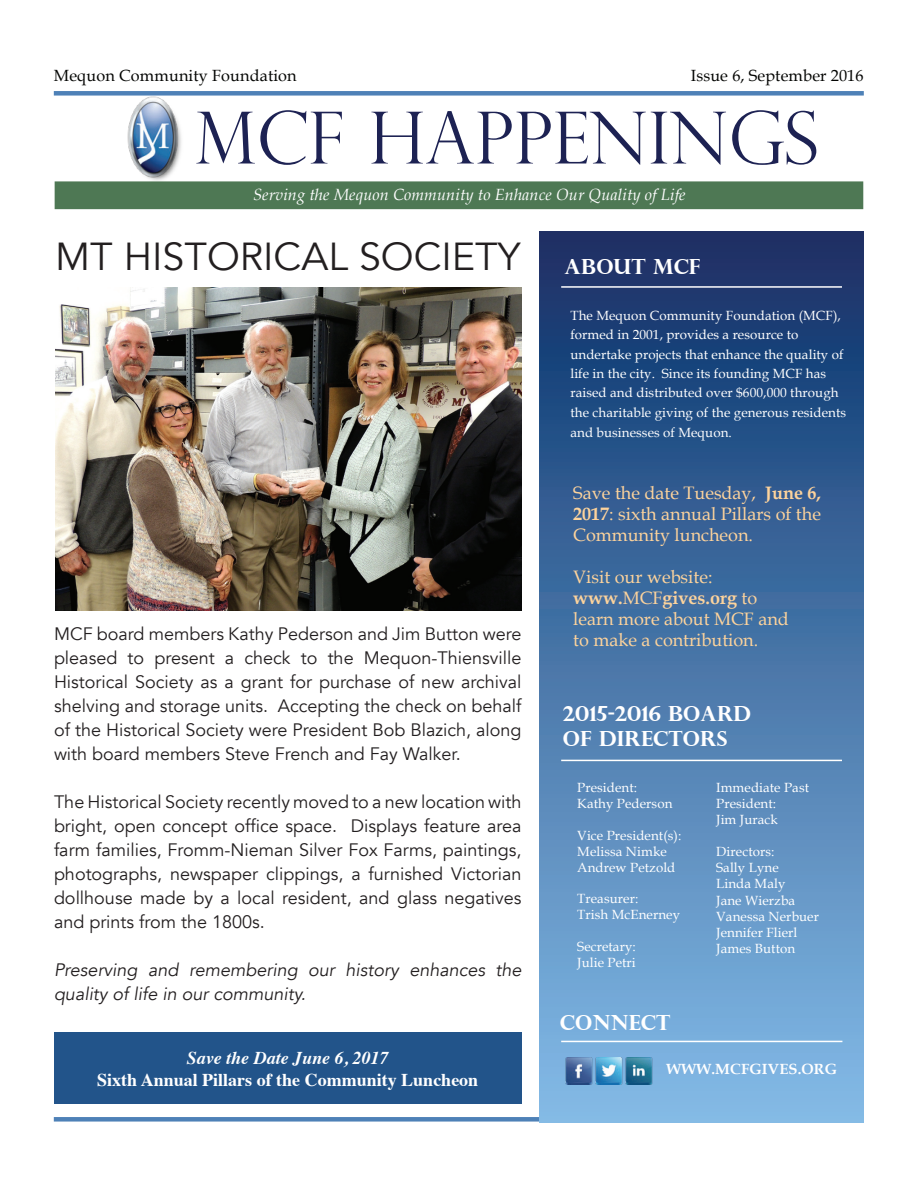
<style>
.page{position:relative;width:918px;height:1188px;background:#fff}
.page>*{position:absolute;margin:0;border:0;box-sizing:border-box;transform-origin:0 0}
.t1{font:300 72px "Perpetua Titling";color:#1d2253}
.t2{font:39px "Avenir";color:#231f20}
.t3{font:700 20.85px/25.2px "Perpetua Titling";letter-spacing:.005em;color:#fff}
.t4{font:18px/24px "Avenir";color:#231f20;text-align:justify}
.t5{font:18px/21px "Book Antiqua";color:#fdd39c;text-align:justify}
.t6{font:italic 18px/24px "Avenir";color:#231f20}
.t7{font:700 18px "Times";color:#fff}
.t8{font:italic 700 18px "Times";color:#fff}
.t9{font:italic 16.2px "Book Antiqua";letter-spacing:.01em;color:#fff}
.t10{font:16.2px "Book Antiqua";letter-spacing:.01em;color:#040503}
.t11{font:700 14.7px "Book Antiqua";letter-spacing:.01em;color:#fff}
.t12{font:13.35px/16.2px "Book Antiqua";letter-spacing:.005em;color:#fff}
.s1{font-weight:700}
</style>
<div class="page">
<div style="left:54px;top:91px;width:810px;height:5px;background:#4e81b7"></div>
<div style="left:54px;top:1117px;width:810px;height:5px;background:#4e81b7"></div>
<div style="left:540px;top:231px;width:324px;height:891px;background:linear-gradient(to bottom,#103068,#84bdea)"></div>
<hr style="left:561px;top:1041px;width:281px;height:1px;background:#fff">
<hr style="left:561px;top:286px;width:281px;height:2px;background:#fff">
<div style="left:55px;top:181px;width:808px;height:28px;background:#4e7854"></div>
<img style="left:120px;top:95px;width:66px;height:87px">
<img style="left:626px;top:1057px;width:27px;height:27px">
<img style="left:596px;top:1058px;width:27px;height:27px">
<img style="left:566px;top:1058px;width:27px;height:27px">
<hr style="left:561px;top:760px;width:281px;height:1px;background:#fff">
<img style="left:55px;top:288px;width:467px;height:323px">
<div style="left:54px;top:1032px;width:468px;height:72px;background:#22548a"></div>
<p class="t10" style="left:54px;top:66px;width:244px">Mequon Community Foundation</p>
<p class="t10" style="left:691px;top:66px;width:174px">Issue 6, September 2016</p>
<h1 class="t1" style="left:195px;top:94px;width:625px">MCF HAPPENINGS</h1>
<p class="t9" style="left:253px;top:185px;width:434px">Serving the Mequon Community to Enhance Our Quality of Life</p>
<h2 class="t2" style="left:55px;top:234px;width:467px">MT Historical Society</h2>
<p class="t4" style="left:54px;top:622px;width:469px">MCF board members Kathy Pederson and Jim Button were pleased to present a check to the Mequon-Thiensville Historical Society as a grant for purchase of new archival shelving and storage units. Accepting the check on behalf of the Historical Society were President Bob Blazich, along with board members Steve French and Fay Walker.</p>
<p class="t4" style="left:54px;top:790px;width:469px">The Historical Society recently moved to a new location with bright, open concept office space. Displays feature area farm families, Fromm-Nieman Silver Fox Farms, paintings, photographs, newspaper clippings, a furnished Victorian dollhouse made by a local resident, and glass negatives and prints from the 1800s.</p>
<p class="t6" style="left:54px;top:958px;width:469px">Preserving and remembering our history enhances the quality of life in our community.</p>
<p class="t8" style="left:187px;top:1041px;width:203px">Save the Date June 6, 2017</p>
<p class="t7" style="left:97px;top:1062px;width:383px">Sixth Annual Pillars of the Community Luncheon</p>
<p class="t3" style="left:565px;top:254px;width:137px">ABOUT MCF</p>
<p class="t12" style="left:570px;top:305px;width:277px;line-height:19.5px">The Mequon Community Foundation (MCF), formed in 2001, provides a resource to undertake projects that enhance the quality of life in the city. Since its founding MCF has raised and distributed over $600,000 through the charitable giving of the generous residents and businesses of Mequon.</p>
<p class="t5" style="left:573px;top:482px;width:249px">Save the date Tuesday, <span class="s1">June 6, 2017</span>: sixth annual Pillars of the Community luncheon.</p>
<p class="t5" style="left:573px;top:566px;width:217px;text-align:left">Visit our website: <span class="s1">www.</span>MCF<span class="s1">gives.org</span> to learn more about MCF and to make a contribution.</p>
<p class="t3" style="left:563px;top:701px;width:190px">2015-2016 BOARD<br>OF DIRECTORS</p>
<p class="t12" style="left:577px;top:780px;width:97px">President:<br>Kathy Pederson</p>
<p class="t12" style="left:577px;top:827px;width:106px">Vice President(s):<br>Melissa Nimke<br>Andrew Petzold</p>
<p class="t12" style="left:577px;top:891px;width:104px">Treasurer:<br>Trish McEnerney</p>
<p class="t12" style="left:577px;top:938px;width:60px">Secretary:<br>Julie Petri</p>
<p class="t3" style="left:560px;top:1010px;width:112px">CONNECT</p>
<p class="t12" style="left:716px;top:779px;width:94px">Immediate Past<br>President:<br>Jim Jurack</p>
<p class="t12" style="left:716px;top:843px;width:104px">Directors:<br>Sally Lyne<br>Linda Maly<br>Jane Wierzba<br>Vanessa Nerbuer<br>Jennifer Flierl<br>James Button</p>
<p class="t11" style="left:667px;top:1061px;width:172px">WWW.MCFGIVES.ORG</p>
</div>
